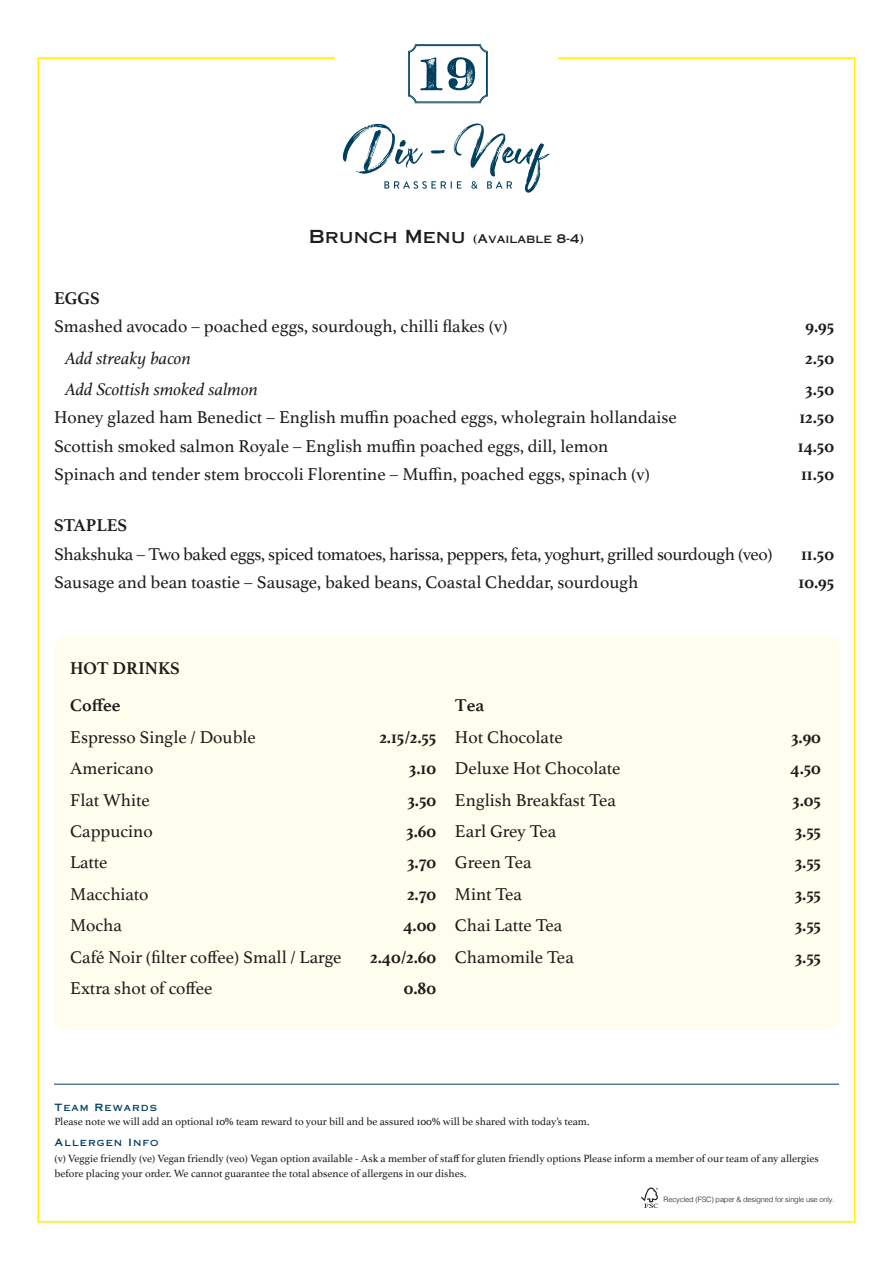
<style>
.page{position:relative;width:893px;height:1263px;background:#fff}
.page>*{position:absolute;margin:0;border:0;box-sizing:border-box;transform-origin:0 0}
.t1{font:18px "Athelas";color:#1d1d1b}
.t2{font:700 18px/37.3px "Athelas";color:#1d1d1b}
.t3{font:18px "Athelas";letter-spacing:-.02em;color:#1d1d1b}
.t4{font:italic 18px "Athelas";color:#1d1d1b}
.t5{font:12px "Copperplate Gothic Std 31 AB";color:#1d1d1b}
.t6{font:10.95px/14.5px "Athelas";color:#1d1d1b}
.t7{font:10.05px "Copperplate Gothic Std 31 AB";letter-spacing:.1em;color:#00405e}
.t8{font:300 7.35px "Helvetica";letter-spacing:-.02em;color:#1d1d1b}
.s1{font-size:18px}
</style>
<div class="page">
<hr style="left:54px;top:1084px;width:785px;height:1px;background:#00405e">
<svg style="left:641px;top:1187px;width:17px;height:21px"></svg>
<svg style="left:408px;top:44px;width:80px;height:59px"></svg>
<svg style="left:343px;top:123px;width:207px;height:70px"></svg>
<div style="left:55px;top:636px;width:784px;height:393px;background:#fffdee;border-radius:11px"></div>
<p class="t5" style="left:309px;top:231px;width:277px"><span class="s1">Brunch Menu</span> (Available 8-4)</p>
<p class="t2" style="left:54px;top:279px;width:47px">EGGS</p>
<p class="t1" style="left:54px;top:312px;width:455px">Smashed avocado – poached eggs, sourdough, chilli flakes (v)</p>
<p class="t2" style="left:805px;top:307px;width:30px">9.95</p>
<p class="t4" style="left:65px;top:344px;width:127px">Add streaky bacon</p>
<p class="t2" style="left:805px;top:339px;width:30px">2.50</p>
<p class="t4" style="left:65px;top:375px;width:194px">Add Scottish smoked salmon</p>
<p class="t2" style="left:805px;top:370px;width:30px">3.50</p>
<p class="t1" style="left:54px;top:403px;width:624px">Honey glazed ham Benedict – English muffin poached eggs, wholegrain hollandaise</p>
<p class="t2" style="left:799px;top:398px;width:36px">12.50</p>
<p class="t1" style="left:54px;top:432px;width:556px">Scottish smoked salmon Royale – English muffin poached eggs, dill, lemon</p>
<p class="t2" style="left:798px;top:427px;width:38px">14.50</p>
<p class="t1" style="left:54px;top:460px;width:597px">Spinach and tender stem broccoli Florentine – Muffin, poached eggs, spinach (v)</p>
<p class="t2" style="left:801px;top:455px;width:34px">11.50</p>
<p class="t2" style="left:54px;top:506px;width:75px">STAPLES</p>
<p class="t3" style="left:54px;top:539px;width:720px">Shakshuka – Two baked eggs, spiced tomatoes, harissa, peppers, feta, yoghurt, grilled sourdough (veo)</p>
<p class="t2" style="left:801px;top:535px;width:34px">11.50</p>
<p class="t1" style="left:54px;top:568px;width:586px">Sausage and bean toastie – Sausage, baked beans, Coastal Cheddar, sourdough</p>
<p class="t2" style="left:798px;top:563px;width:37px">10.95</p>
<p class="t2" style="left:70px;top:649px;width:111px">HOT DRINKS<br>Coffee</p>
<p class="t1" style="left:70px;top:722px;width:187px">Espresso Single / Double</p>
<p class="t2" style="left:379px;top:718px;width:58px">2.15/2.55</p>
<p class="t1" style="left:70px;top:754px;width:85px">Americano</p>
<p class="t2" style="left:409px;top:749px;width:29px">3.10</p>
<p class="t1" style="left:70px;top:785px;width:81px">Flat White</p>
<p class="t2" style="left:407px;top:780px;width:30px">3.50</p>
<p class="t1" style="left:70px;top:817px;width:84px">Cappucino</p>
<p class="t2" style="left:406px;top:812px;width:31px">3.60</p>
<p class="t1" style="left:70px;top:848px;width:39px">Latte</p>
<p class="t2" style="left:407px;top:843px;width:31px">3.70</p>
<p class="t1" style="left:70px;top:880px;width:80px">Macchiato</p>
<p class="t2" style="left:407px;top:875px;width:31px">2.70</p>
<p class="t1" style="left:70px;top:911px;width:53px">Mocha</p>
<p class="t2" style="left:403px;top:906px;width:34px">4.00</p>
<p class="t1" style="left:70px;top:942px;width:273px">Café Noir (filter coffee) Small / Large</p>
<p class="t2" style="left:370px;top:938px;width:68px">2.40/2.60</p>
<p class="t1" style="left:70px;top:974px;width:144px">Extra shot of coffee</p>
<p class="t2" style="left:404px;top:969px;width:34px">0.80</p>
<p class="t2" style="left:455px;top:686px;width:31px">Tea</p>
<p class="t1" style="left:455px;top:722px;width:109px">Hot Chocolate</p>
<p class="t2" style="left:791px;top:718px;width:31px">3.90</p>
<p class="t1" style="left:455px;top:754px;width:167px">Deluxe Hot Chocolate</p>
<p class="t2" style="left:790px;top:749px;width:32px">4.50</p>
<p class="t1" style="left:455px;top:785px;width:162px">English Breakfast Tea</p>
<p class="t2" style="left:792px;top:780px;width:30px">3.05</p>
<p class="t1" style="left:455px;top:817px;width:103px">Earl Grey Tea</p>
<p class="t2" style="left:795px;top:812px;width:28px">3.55</p>
<p class="t1" style="left:455px;top:848px;width:78px">Green Tea</p>
<p class="t2" style="left:795px;top:843px;width:28px">3.55</p>
<p class="t1" style="left:455px;top:880px;width:69px">Mint Tea</p>
<p class="t2" style="left:795px;top:875px;width:28px">3.55</p>
<p class="t1" style="left:455px;top:911px;width:109px">Chai Latte Tea</p>
<p class="t2" style="left:795px;top:906px;width:28px">3.55</p>
<p class="t1" style="left:455px;top:942px;width:120px">Chamomile Tea</p>
<p class="t2" style="left:795px;top:938px;width:28px">3.55</p>
<p class="t7" style="left:55px;top:1101px;width:104px">Team Rewards</p>
<p class="t6" style="left:55px;top:1114px;width:536px">Please note we will add an optional 10% team reward to your bill and be assured 100% will be shared with today’s team.</p>
<p class="t7" style="left:55px;top:1137px;width:105px">Allergen Info</p>
<p class="t6" style="left:55px;top:1151px;width:766px">(v) Veggie friendly (ve) Vegan friendly (veo) Vegan option available - Ask a member of staff for gluten friendly options Please inform a member of our team of any allergies before placing your order. We cannot guarantee the total absence of allergens in our dishes.</p>
<p class="t8" style="left:664px;top:1193px;width:172px">Recycled (FSC) paper &amp; designed for single use only.</p>
</div>
